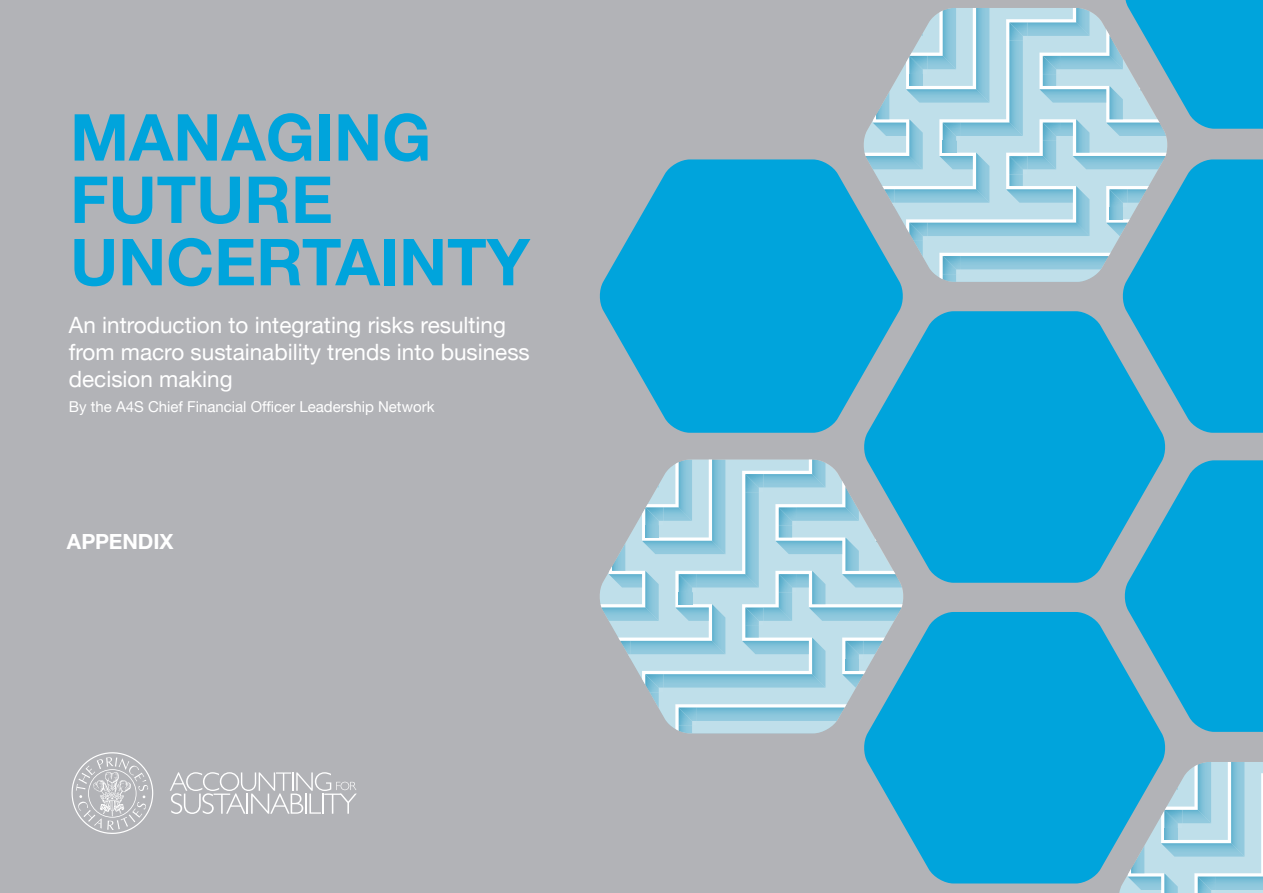
<style>
.page{position:relative;width:1263px;height:893px;background:#b2b3b7}
.page>*{position:absolute;margin:0;border:0;box-sizing:border-box;transform-origin:0 0}
.t1{font:700 64.8px/62.4px "Helvetica Neue";color:#00a4dc}
.t2{font:22.5px/27px "Helvetica Neue";color:#fff}
.body_intro_text{font:700 21px "Helvetica Neue";color:#fff}
.t3{font:15px "Helvetica Neue";color:#fff}
</style>
<div class="page">
<svg style="left:170px;top:772px;width:187px;height:42px"></svg>
<svg style="left:71px;top:752px;width:83px;height:82px"></svg>
<svg style="left:1119px;top:762px;width:144px;height:131px;background:#aed5e3"></svg>
<svg style="left:599px;top:459px;width:304px;height:274px"></svg>
<svg style="left:863px;top:433px;width:303px;height:150px;background:#1aa7d7"></svg>
<svg style="left:863px;top:612px;width:303px;height:271px;fill:#00a4dc"></svg>
<svg style="left:1124px;top:460px;width:139px;height:272px"></svg>
<svg style="left:599px;top:159px;width:263px;height:274px;fill:#00a4dc"></svg>
<svg style="left:862px;top:0;width:401px;height:433px"></svg>
<svg style="left:863px;top:8px;width:304px;height:274px"></svg>
<p class="t1" style="left:70px;top:108px;width:461px">MANAGING<br>FUTURE<br>UNCERTAINTY</p>
<p class="t2" style="left:69px;top:313px;width:462px">An introduction to integrating risks resulting from macro sustainability trends into business decision making</p>
<p class="t3" style="left:69px;top:396px;width:367px">By the A4S Chief Financial Officer Leadership Network</p>
<p class="body_intro_text" style="left:67px;top:529px;width:108px">APPENDIX</p>
</div>
